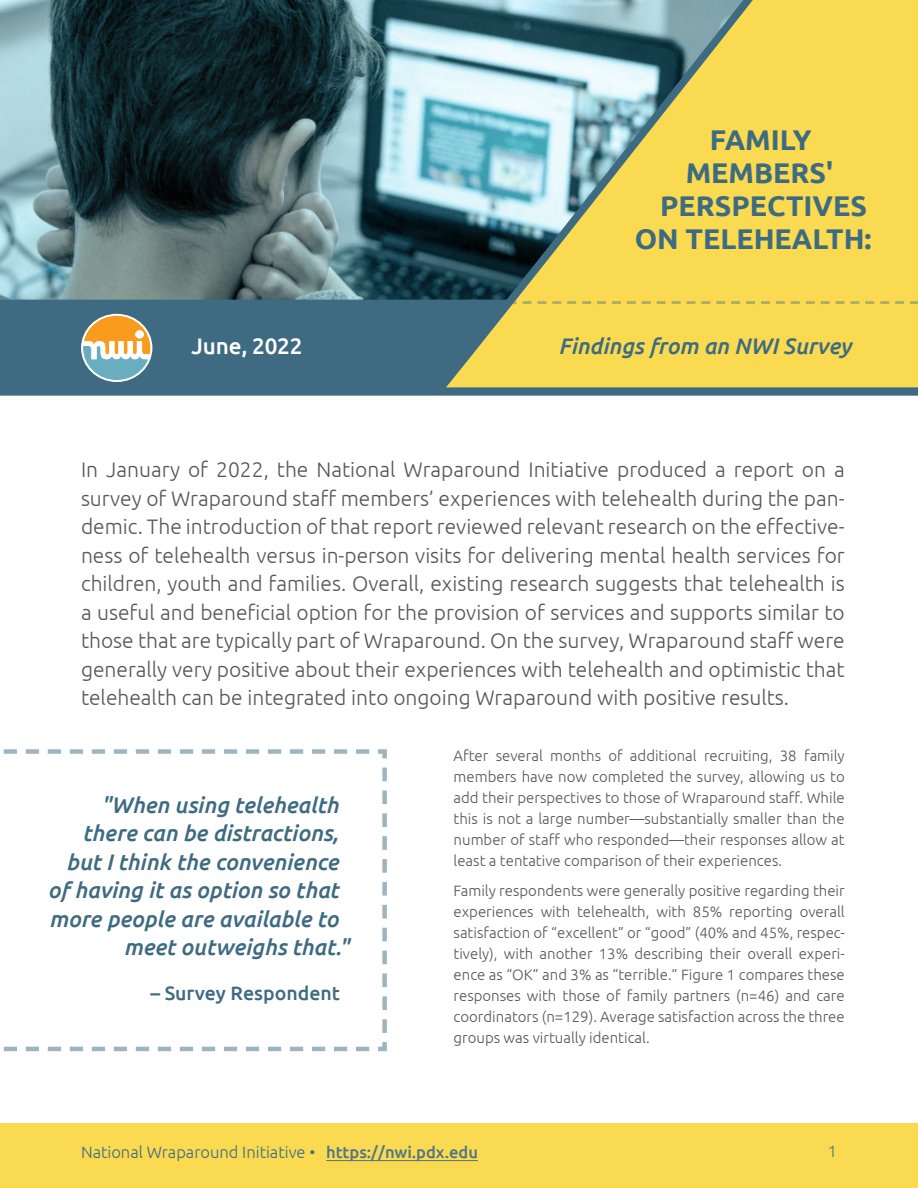
<style>
.page{position:relative;width:918px;height:1188px;background:#fff}
.page>*{position:absolute;margin:0;border:0;box-sizing:border-box;transform-origin:0 0}
.t1{font:700 28.5px "Ubuntu";color:#3e6b81}
.quote_box{font:italic 500 22.5px "Ubuntu";color:#3e6b81}
.main_body{font:500 22.5px "Ubuntu";letter-spacing:-.01em;color:#fff}
.main_body-2{font:300 21px/28.5px "Ubuntu";color:#565659;text-align:justify}
.quote_box-2{font:500 19.5px "Ubuntu";color:#3e6b81}
.t2{font:300 16.5px "Ubuntu";color:#3e6b81}
.main_body-3{font:500 16.5px "Ubuntu";color:#517489}
.t3{font:300 16.5px "Ubuntu";color:#517489}
.main_body-4{font:300 15px/21px "Ubuntu";color:#565659;text-align:justify}
</style>
<div class="page">
<div style="left:0;top:1124px;width:918px;height:64px;background:#fada51"></div>
<svg style="left:0;top:0;width:427px;height:300px;background:#4a666b"></svg>
<div style="left:0;top:300px;width:427px;height:96px;background:#3e6b81"></div>
<svg style="left:427px;top:0;width:491px;height:396px;background:#c8c371"></svg>
<svg style="left:508px;top:301px;width:410px;height:3px"></svg>
<svg style="left:81px;top:314px;width:71px;height:68px"></svg>
<svg style="left:83px;top:316px;width:67px;height:64px"></svg>
<div style="left:135px;top:330px;width:9px;height:8px;background:#fff;border-radius:50%"></div>
<svg style="left:3px;top:749px;width:384px;height:303px"></svg>
<hr style="left:326px;top:1160px;width:152px;height:1px;background:#517489">
<p class="t1" style="left:710px;top:122px;width:104px">FAMILY</p>
<p class="t1" style="left:686px;top:155px;width:149px">MEMBERS'</p>
<p class="t1" style="left:660px;top:188px;width:208px">PERSPECTIVES</p>
<p class="t1" style="left:635px;top:221px;width:238px">ON TELEHEALTH:</p>
<p class="main_body" style="left:192px;top:332px;width:113px">June, 2022</p>
<p class="quote_box" style="left:559px;top:332px;width:294px">Findings from an NWI Survey</p>
<p class="main_body-2" style="left:81px;top:455px;width:765px">In January of 2022, the National Wraparound Initiative produced a report on a survey of Wraparound staff members’ experiences with telehealth during the pan&shy;demic. The introduction of that report reviewed relevant research on the effective&shy;ness of telehealth versus in-person visits for delivering mental health services for children, youth and families. Overall, existing research suggests that telehealth is a useful and beneficial option for the provision of services and supports similar to those that are typically part of Wraparound. On the survey, Wraparound staff were generally very positive about their experiences with telehealth and optimistic that telehealth can be integrated into ongoing Wraparound with positive results.</p>
<p class="main_body-4" style="left:454px;top:745px;width:393px">After several months of additional recruiting, 38 family members have now completed the survey, allowing us to add their perspectives to those of Wraparound staff. While this is not a large number—substantially smaller than the number of staff who responded—their responses allow at least a tentative comparison of their experiences.</p>
<p class="main_body-4" style="left:454px;top:879px;width:393px">Family respondents were generally positive regarding their experiences with telehealth, with 85% reporting overall satisfaction of “excellent” or “good” (40% and 45%, respec&shy;tively), with another 13% describing their overall experi&shy;ence as “OK” and 3% as “terrible.” Figure 1 compares these responses with those of family partners (n=46) and care coordinators (n=129). Average satisfaction across the three groups was virtually identical.</p>
<p class="quote_box" style="left:101px;top:791px;width:239px">"When using telehealth</p>
<p class="quote_box" style="left:83px;top:820px;width:258px">there can be distractions,</p>
<p class="quote_box" style="left:66px;top:848px;width:274px">but I think the convenience</p>
<p class="quote_box" style="left:48px;top:877px;width:292px">of having it as option so that</p>
<p class="quote_box" style="left:49px;top:905px;width:291px">more people are available to</p>
<p class="quote_box" style="left:124px;top:934px;width:227px">meet outweighs that."</p>
<p class="quote_box-2" style="left:150px;top:981px;width:191px">– Survey Respondent</p>
<p class="t2" style="left:81px;top:1142px;width:236px">National Wraparound Initiative •</p>
<p class="main_body-3" style="left:326px;top:1141px;width:153px">https://nwi.pdx.edu</p>
<p class="t3" style="left:828px;top:1141px;width:11px">1</p>
</div>
